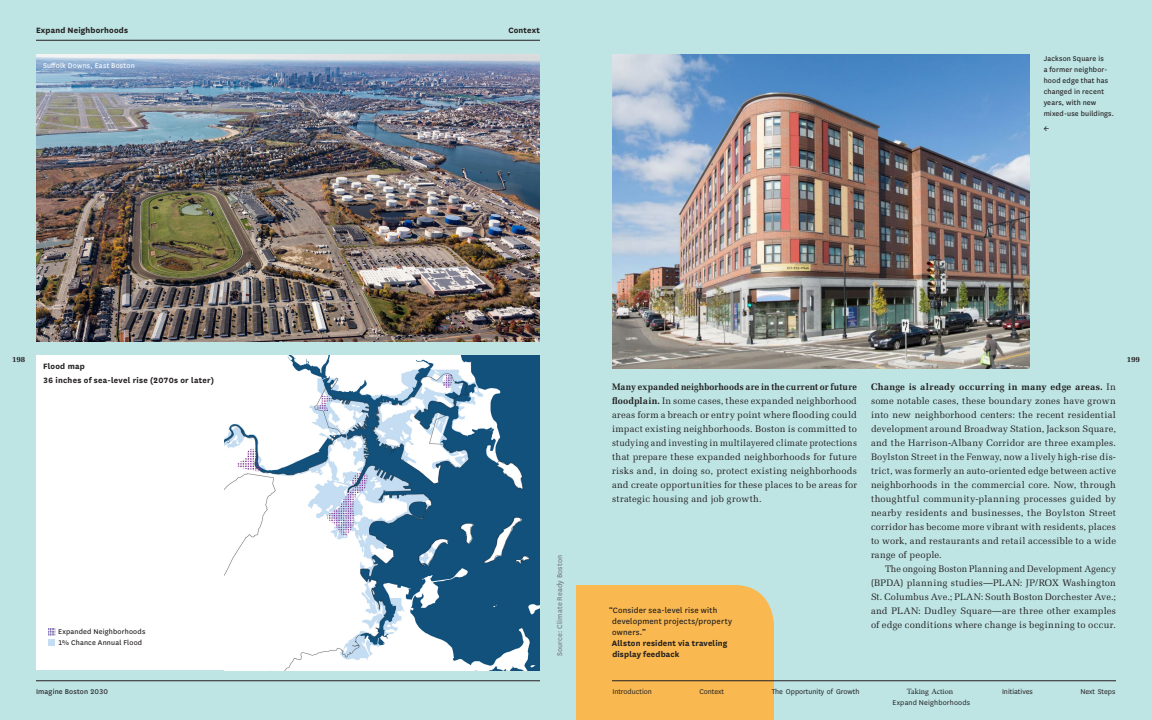
<style>
.page{position:relative;width:1152px;height:720px;background:#fff}
.page>*{position:absolute;margin:0;border:0;box-sizing:border-box;transform-origin:0 0}
.Body_Paragraph_no_in{font:9.4px/14px "Melior LT Pro";letter-spacing:.025em;color:#231f20;text-align:justify}
.Body_Paragraph{font:9.4px/14px "Melior LT Pro";letter-spacing:.025em;color:#231f20;text-align:justify;scale:.95 1}
.Quotes{font:9px/11px "National";letter-spacing:.02em;color:#231f20}
.Graph_title{font:700 9px/14px "National";letter-spacing:.03em;color:#231f20}
.Running_header{font:700 9px "National";letter-spacing:.02em;color:#231f20}
.t1{font:8px/11px "National";letter-spacing:.02em;color:#231f20}
.t2{font:8px "National";color:#231f20}
.Source_notes_-_graph{font:8px "National";letter-spacing:.02em;color:#76787b}
.t3{font:8px "National";letter-spacing:.025em;color:#fff}
.t4{font:8px "National";letter-spacing:.025em;color:#231f20}
.t5{font:8px "Minion Pro";color:#231f20}
.t6{font:700 8px "Melior LT Pro";color:#231f20}
.s1{font-weight:700}
</style>
<div class="page">
<div style="left:576px;top:0;width:576px;height:720px;background:#bee4e4"></div>
<div style="left:0;top:0;width:576px;height:720px;background:#bee4e4"></div>
<img style="left:36px;top:54px;width:504px;height:287px">
<img style="left:612px;top:54px;width:418px;height:315px">
<div style="left:576px;top:585px;width:198px;height:135px;background:#f9b850"></div>
<div style="left:36px;top:355px;width:504px;height:315px;background:#fff"></div>
<img style="left:224px;top:355px;width:316px;height:315px">
<svg style="left:48px;top:628px;width:8px;height:7px"></svg>
<div style="left:48px;top:639px;width:7px;height:7px;background:#c4ddf3"></div>
<hr style="left:612px;top:681px;width:504px;height:1px;background:#231f20">
<hr style="left:36px;top:681px;width:504px;height:1px;background:#231f20">
<hr style="left:36px;top:40px;width:504px;height:1px;background:#231f20">
<p class="Running_header" style="left:36px;top:24px;width:94px">Expand Neighborhoods</p>
<p class="Running_header" style="left:508px;top:24px;width:33px">Context</p>
<p class="t3" style="left:43px;top:60px;width:93px">Suffolk Downs, East Boston</p>
<p class="t1" style="left:1044px;top:53px;width:72px">Jackson Square is<br>a former neighbor&shy;hood edge that has changed in recent years, with new mixed-use buildings.</p>
<p class="t1" style="left:1044px;top:123px;width:7px">←</p>
<p class="t6" style="left:12px;top:354px;width:15px">198</p>
<p class="t6" style="left:1127px;top:354px;width:15px">199</p>
<p class="Graph_title" style="left:43px;top:359px;width:173px">Flood map<br>36 inches of sea-level rise (2070s or later)</p>
<p class="Body_Paragraph_no_in" style="left:612px;top:380px;width:247px"><span class="s1">Many expanded neighborhoods are in the current or future floodplain.</span> In some cases, these expanded neighborhood areas form a breach or entry point where flooding could impact existing neighborhoods. Boston is committed to studying and investing in multilayered climate protections that prepare these expanded neighborhoods for future risks and, in doing so, protect existing neighborhoods and create opportunities for these places to be areas for strategic housing and job growth.</p>
<p class="Body_Paragraph_no_in" style="left:871px;top:380px;width:247px"><span class="s1">Change is already occurring in many edge areas.</span> In some notable cases, these boundary zones have grown into new neighborhood centers: the recent residential development around Broadway Station, Jackson Square, and the Harrison-Albany Corridor are three examples.<br>Boylston Street in the Fenway, now a lively high-rise dis&shy;trict, was formerly an auto-oriented edge between active neighborhoods in the commercial core. Now, through thoughtful community-planning processes guided by nearby residents and businesses, the Boylston Street corridor has become more vibrant with residents, places to work, and restaurants and retail accessible to a wide range of people.</p>
<p class="Body_Paragraph" style="left:871px;top:562px;width:259px;text-indent:14px">The ongoing Boston Planning and Development Agency (BPDA) planning studies—PLAN: JP/ROX Washington St. Columbus Ave.; PLAN: South Boston Dorchester Ave.; and PLAN: Dudley Square—are three other examples of edge conditions where change is beginning to occur.</p>
<p class="Source_notes_-_graph" style="left:554px;top:656px;width:103px;rotate:-90deg">Source: Climate Ready Boston</p>
<p class="Quotes" style="left:612px;top:604px;width:122px;text-indent:-3px">“Consider sea-level rise with development projects/property owners.”<br><span class="s1">Allston resident via traveling display feedback</span></p>
<p class="t1" style="left:58px;top:626px;width:89px">Expanded Neighborhoods</p>
<p class="t1" style="left:58px;top:637px;width:86px">1% Chance Annual Flood</p>
<p class="t1" style="left:36px;top:686px;width:74px">Imagine Boston 2030</p>
<p class="t2" style="left:612px;top:686px;width:41px">Introduction</p>
<p class="t2" style="left:700px;top:686px;width:26px">Context</p>
<p class="t2" style="left:772px;top:686px;width:89px">The Opportunity of Growth</p>
<p class="t5" style="left:907px;top:686px;width:48px">Taking Action</p>
<p class="t2" style="left:1002px;top:686px;width:32px">Initiatives</p>
<p class="t2" style="left:1080px;top:686px;width:37px">Next Steps</p>
<p class="t4" style="left:893px;top:697px;width:79px">Expand Neighborhoods</p>
</div>
